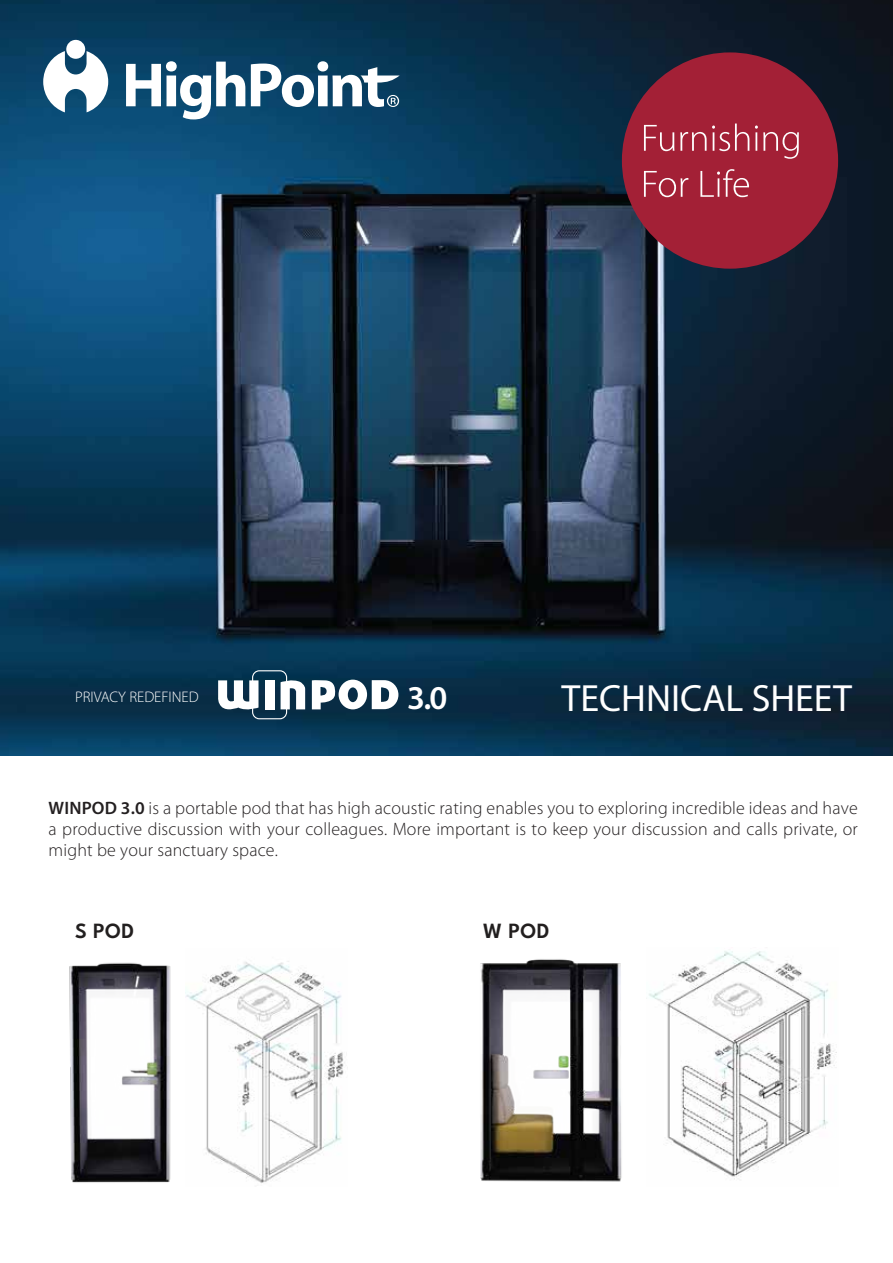
<style>
.page{position:relative;width:893px;height:1263px;background:#fff}
.page>*{position:absolute;margin:0;border:0;box-sizing:border-box;transform-origin:0 0}
.t1{font:38.1px "Myriad Pro";color:#fff}
.t2{font:600 33.45px "Myriad Pro";color:#fff}
.t3{font:100 21.75px "League Spartan";letter-spacing:.015em;color:#221f1f}
.t4{font:300 18px/21px "Myriad Pro";letter-spacing:.01em;color:#231f20;text-align:justify}
.t5{font:300 15.45px "Myriad Pro";color:#fff}
.s1{font-weight:600}
</style>
<div class="page">
<img style="left:0;top:0;width:893px;height:755px">
<svg style="left:126px;top:61px;width:119px;height:58px"></svg>
<svg style="left:251px;top:61px;width:149px;height:46px"></svg>
<svg style="left:43px;top:51px;width:65px;height:61px"></svg>
<div style="left:66px;top:40px;width:19px;height:19px;background:#fff;border-radius:50%"></div>
<div style="left:622px;top:52px;width:216px;height:217px;background:#a32036;border-radius:50%"></div>
<svg style="left:644px;top:125px;width:30px;height:26px"></svg>
<svg style="left:680px;top:124px;width:69px;height:27px"></svg>
<svg style="left:755px;top:125px;width:44px;height:34px"></svg>
<svg style="left:644px;top:171px;width:44px;height:26px"></svg>
<svg style="left:700px;top:169px;width:49px;height:28px"></svg>
<svg style="left:218px;top:670px;width:87px;height:49px"></svg>
<svg style="left:312px;top:680px;width:86px;height:29px"></svg>
<div style="left:265px;top:680px;width:9px;height:29px;background:#fff"></div>
<img style="left:69px;top:962px;width:117px;height:221px">
<img style="left:186px;top:961px;width:159px;height:222px">
<img style="left:649px;top:951px;width:188px;height:229px">
<img style="left:480px;top:959px;width:142px;height:223px">
<p class="t5" style="left:75px;top:688px;width:125px">PRIVACY REDEFINED</p>
<h2 class="t2" style="left:407px;top:677px;width:42px">3.0</h2>
<h1 class="t1" style="left:561px;top:675px;width:292px">TECHNICAL SHEET</h1>
<p class="t4" style="left:49px;top:797px;width:811px"><span class="s1">WINPOD 3.0</span> is a portable pod that has high acoustic rating enables you to exploring incredible ideas and have a productive discussion with your colleagues. More important is to keep your discussion and calls private, or might be your sanctuary space.</p>
<p class="t3" style="left:75px;top:915px;width:61px">S POD</p>
<p class="t3" style="left:483px;top:915px;width:68px">W POD</p>
</div>
